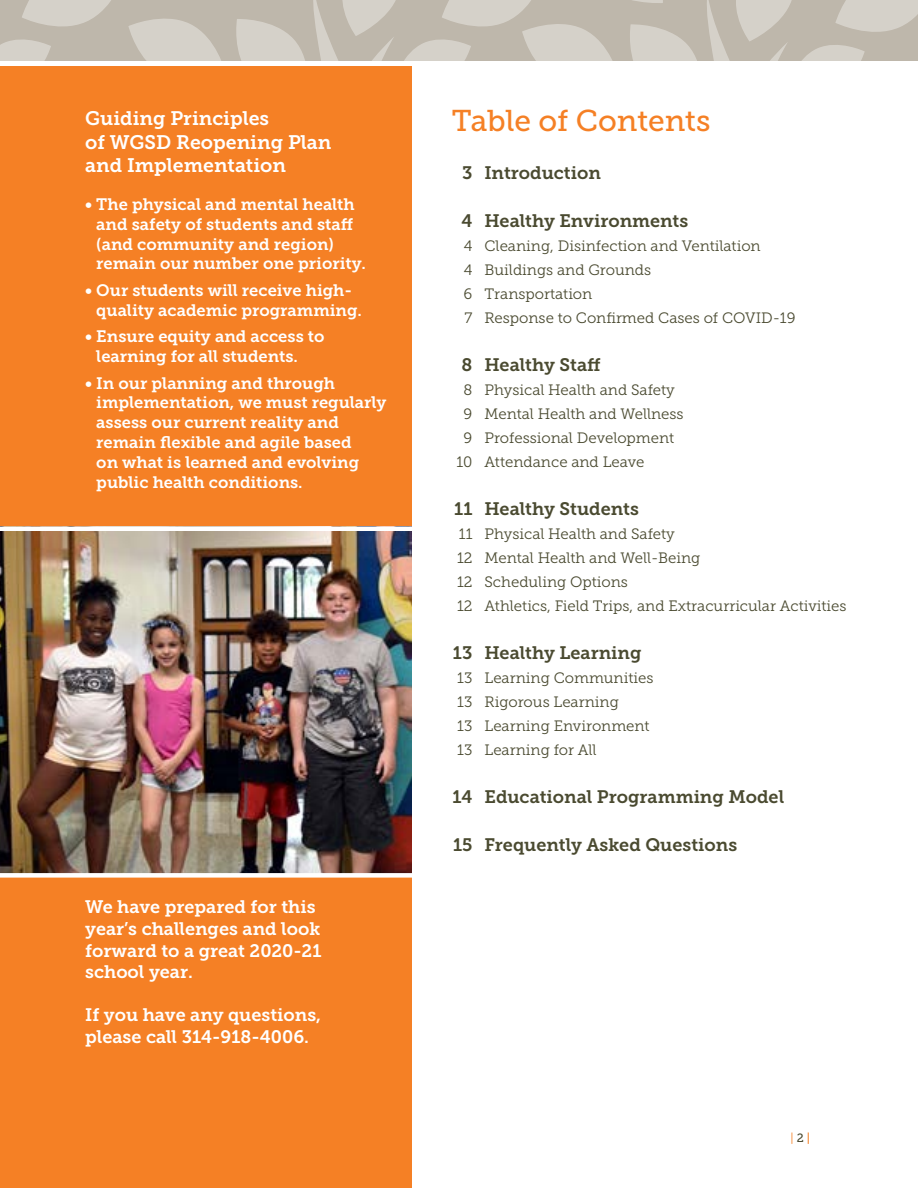
<style>
.page{position:relative;width:918px;height:1188px;background:#fff}
.page>*{position:absolute;margin:0;border:0;box-sizing:border-box;transform-origin:0 0}
.t1{font:30px "Museo Slab 500";color:#f58025}
.t2{font:19.5px/23.4px "Museo Slab 700";color:#fff}
.t3{font:18px "Museo Slab 700";color:#4a4a30}
.t4{font:18px/21.6px "Museo Slab 700";color:#fff}
.t5{font:16.5px/19.8px "Museo Slab 700";color:#fff}
.t6{font:15px/24px "Museo Slab 300";color:#4a4a30}
.t7{font:12px "Museo Slab 300";color:#f58025}
.s1{font-family:"Museo Slab 500";color:#4a4a30}
.s2{font-family:"Museo Slab 500"}
</style>
<div class="page">
<svg style="left:833px;top:0;width:85px;height:61px;background:#c9c4ba"></svg>
<svg style="left:707px;top:0;width:126px;height:61px;background:#c5bfb4"></svg>
<svg style="left:439px;top:0;width:268px;height:61px;background:#c7c1b7"></svg>
<svg style="left:313px;top:0;width:126px;height:360px"></svg>
<svg style="left:0;top:0;width:313px;height:61px;background:#c7c1b7"></svg>
<div style="left:0;top:66px;width:411px;height:1122px;background:#f58025"></div>
<img style="left:0;top:531px;width:411px;height:342px">
<div style="left:0;top:526px;width:415px;height:5px;background:#fff"></div>
<div style="left:0;top:873px;width:415px;height:5px;background:#fff"></div>
<h2 class="t2" style="left:85px;top:107px;width:248px">Guiding Principles<br>of WGSD Reopening Plan and Implementation</h2>
<p class="t5" style="left:96px;top:194px;width:271px;text-indent:-11px">• The physical and mental health and safety of students and staff (and community and region) remain our number one priority.</p>
<p class="t5" style="left:96px;top:280px;width:267px;text-indent:-11px">• Our students will receive high&shy;quality academic programming.</p>
<p class="t5" style="left:96px;top:327px;width:230px;text-indent:-11px">• Ensure equity and access to learning for all students.</p>
<p class="t5" style="left:96px;top:373px;width:292px;text-indent:-11px">• In our planning and through implementation, we must regularly assess our current reality and remain flexible and agile based<br>on what is learned and evolving public health conditions.</p>
<p class="t4" style="left:85px;top:897px;width:238px">We have prepared for this year’s challenges and look forward to a great 2020-21 school year.</p>
<p class="t4" style="left:85px;top:1005px;width:238px">If you have any questions, please call 314-918-4006.</p>
<h1 class="t1" style="left:452px;top:103px;width:260px">Table of Contents</h1>
<p class="t3" style="left:462px;top:162px;width:12px">3</p>
<p class="t3" style="left:461px;top:210px;width:13px">4</p>
<p class="t6" style="left:464px;top:234px;width:10px;text-align:justify">4<br>4<br>6<br>7</p>
<p class="t3" style="left:462px;top:354px;width:12px">8</p>
<p class="t6" style="left:456px;top:378px;width:18px;text-align:center">8<br>9<br>9<br>10</p>
<p class="t3" style="left:454px;top:498px;width:20px">11</p>
<p class="t6" style="left:457px;top:522px;width:17px;text-align:justify">11<br>12<br>12<br>12</p>
<p class="t3" style="left:453px;top:642px;width:21px">13</p>
<p class="t6" style="left:457px;top:666px;width:17px;text-align:justify">13<br>13<br>13<br>13</p>
<p class="t3" style="left:452px;top:786px;width:22px">14</p>
<p class="t3" style="left:453px;top:834px;width:21px">15</p>
<p class="t3" style="left:484px;top:163px;width:118px">Introduction</p>
<p class="t3" style="left:484px;top:211px;width:205px">Healthy Environments</p>
<p class="t6" style="left:484px;top:234px;width:313px">Cleaning, Disinfection and Ventilation<br>Buildings and Grounds<br>Transportation<br>Response to Confirmed Cases of COVID-19</p>
<p class="t3" style="left:484px;top:355px;width:118px">Healthy Staff</p>
<p class="t6" style="left:484px;top:378px;width:201px">Physical Health and Safety<br>Mental Health and Wellness<br>Professional Development<br>Attendance and Leave</p>
<p class="t3" style="left:484px;top:499px;width:156px">Healthy Students</p>
<p class="t6" style="left:484px;top:522px;width:364px">Physical Health and Safety<br>Mental Health and Well-Being<br>Scheduling Options<br>Athletics, Field Trips, and Extracurricular Activities</p>
<p class="t3" style="left:484px;top:643px;width:159px">Healthy Learning</p>
<p class="t6" style="left:484px;top:666px;width:170px">Learning Communities<br>Rigorous Learning<br>Learning Environment<br>Learning for All</p>
<p class="t3" style="left:484px;top:787px;width:301px">Educational Programming Model</p>
<p class="t3" style="left:484px;top:835px;width:254px">Frequently Asked Questions</p>
<p class="t7" style="left:791px;top:1132px;width:21px">|<span class="s1">2</span> <span class="s2">|</span></p>
</div>
